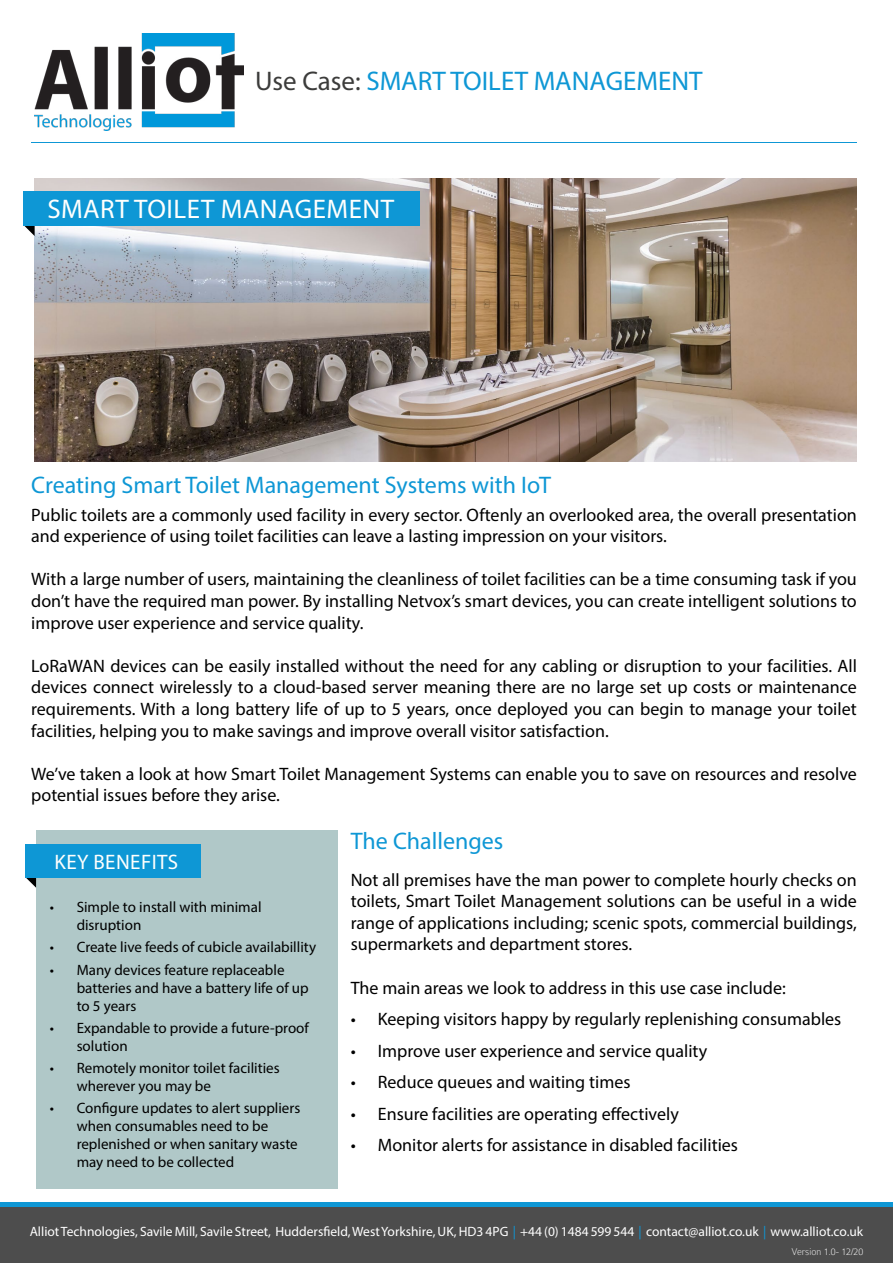
<style>
.page{position:relative;width:893px;height:1263px;background:#fff}
.page>*{position:absolute;margin:0;border:0;box-sizing:border-box;transform-origin:0 0}
.t1{font:27px "Myriad Pro";color:#0e97d5}
.t2{font:27px "Myriad Pro";letter-spacing:.02em;color:#fffffd}
.t3{font:24px "Myriad Pro";color:#0e97d5}
.t4{font:21px "Myriad Pro";letter-spacing:.02em;color:#fffffd}
.t5{font:18px/21.6px "Myriad Pro";color:#000;text-align:justify}
.t6{font:15px/18px "Myriad Pro";color:#000}
.t7{font:13.5px "Myriad Pro";color:#fff}
.t8{font:100 10.5px "Colaborate";color:#fff}
.s1{color:#3c3c3b}
.s2{color:#0e97d5}
</style>
<div class="page">
<div style="left:0;top:1207px;width:893px;height:56px;background:#4d4d4d"></div>
<img style="left:34px;top:179px;width:823px;height:282px">
<img style="left:34px;top:34px;width:209px;height:96px">
<hr style="left:31px;top:142px;width:826px;height:1px;background:#0e97d5">
<hr style="left:0;top:1203px;width:893px;height:4px;background:#0e97d5">
<svg style="left:24px;top:225px;width:11px;height:11px"></svg>
<div style="left:24px;top:191px;width:396px;height:34px;background:#0e97d5"></div>
<div style="left:36px;top:830px;width:301px;height:358px;background:#b0c8c8"></div>
<svg style="left:26px;top:877px;width:10px;height:11px"></svg>
<div style="left:26px;top:844px;width:175px;height:33px;background:#0e97d5"></div>
<h1 class="t1" style="left:255px;top:64px;width:449px"><span class="s1">Use Case:</span> SMART TOILET MANAGEMENT</h1>
<h1 class="t2" style="left:47px;top:192px;width:348px">SMART TOILET MANAGEMENT</h1>
<h2 class="t3" style="left:31px;top:470px;width:521px">Creating Smart Toilet Management Systems with IoT</h2>
<p class="t5" style="left:31px;top:503px;width:827px">Public toilets are a commonly used facility in every sector. Oftenly an overlooked area, the overall presentation and experience of using toilet facilities can leave a lasting impression on your visitors.</p>
<p class="t5" style="left:31px;top:568px;width:827px">With a large number of users, maintaining the cleanliness of toilet facilities can be a time consuming task if you don’t have the required man power. By installing Netvox’s smart devices, you can create intelligent solutions to improve user experience and service quality.</p>
<p class="t5" style="left:31px;top:655px;width:827px">LoRaWAN devices can be easily installed without the need for any cabling or disruption to your facilities. All devices connect wirelessly to a cloud-based server meaning there are no large set up costs or maintenance requirements. With a long battery life of up to 5 years, once deployed you can begin to manage your toilet facilities, helping you to make savings and improve overall visitor satisfaction.</p>
<p class="t5" style="left:31px;top:763px;width:827px">We’ve taken a look at how Smart Toilet Management Systems can enable you to save on resources and resolve potential issues before they arise.</p>
<h2 class="t3" style="left:351px;top:826px;width:154px">The Challenges</h2>
<p class="t5" style="left:351px;top:868px;width:508px">Not all premises have the man power to complete hourly checks on toilets, Smart Toilet Management solutions can be useful in a wide range of applications including; scenic spots, commercial buildings, supermarkets and department stores.</p>
<p class="t5" style="left:351px;top:976px;width:436px">The main areas we look to address in this use case include:</p>
<p class="t5" style="left:351px;top:1008px;width:492px">• Keeping visitors happy by regularly replenishing consumables</p>
<p class="t5" style="left:351px;top:1039px;width:358px">• Improve user experience and service quality</p>
<p class="t5" style="left:351px;top:1071px;width:281px">• Reduce queues and waiting times</p>
<p class="t5" style="left:351px;top:1102px;width:330px">• Ensure facilities are operating effectively</p>
<p class="t5" style="left:351px;top:1134px;width:389px">• Monitor alerts for assistance in disabled facilities</p>
<p class="t4" style="left:55px;top:849px;width:125px">KEY BENEFITS</p>
<p class="t6" style="left:77px;top:898px;width:186px;text-indent:-27px">• Simple to install with minimal disruption</p>
<p class="t6" style="left:50px;top:938px;width:268px">• Create live feeds of cubicle availabillity</p>
<p class="t6" style="left:77px;top:960px;width:234px;text-indent:-27px">• Many devices feature replaceable batteries and have a battery life of up to 5 years</p>
<p class="t6" style="left:77px;top:1018px;width:234px;text-indent:-27px">• Expandable to provide a future-proof solution</p>
<p class="t6" style="left:77px;top:1059px;width:204px;text-indent:-27px">• Remotely monitor toilet facilities wherever you may be</p>
<p class="t6" style="left:77px;top:1099px;width:225px;text-indent:-27px">• Configure updates to alert suppliers when consumables need to be replenished or when sanitary waste may need to be collected</p>
<p class="t7" style="left:30px;top:1223px;width:835px">Alliot Technologies, Savile Mill, Savile Street, Huddersfield, West Yorkshire, UK, HD3 4PG <span class="s2">|</span> +44 (0) 1484 599 544 <span class="s2">|</span> contact@alliot.co.uk <span class="s2">|</span> www.alliot.co.uk</p>
<p class="t8" style="left:791px;top:1246px;width:73px">Version 1.0- 12/20</p>
</div>
